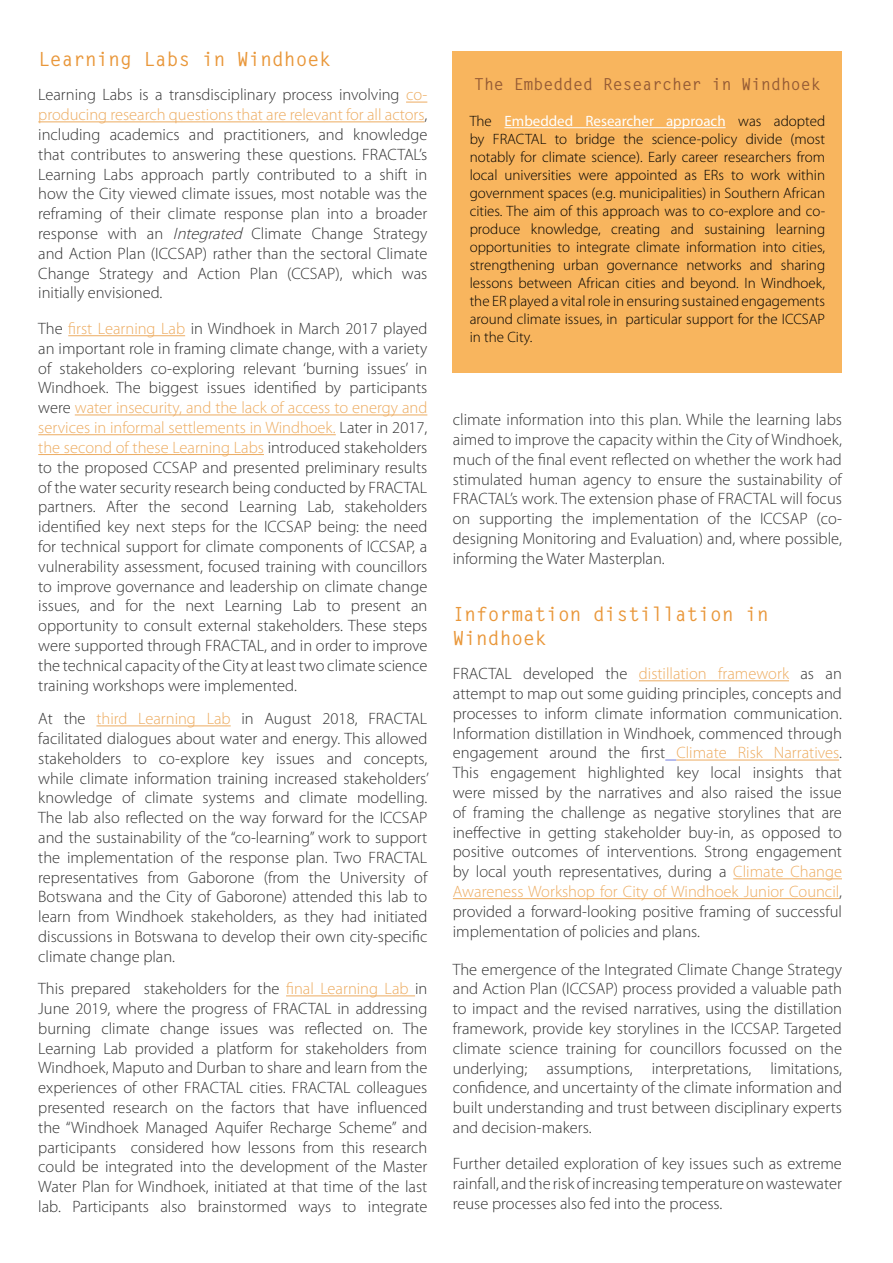
<style>
.page{position:relative;width:893px;height:1263px;background:#fff}
.page>*{position:absolute;margin:0;border:0;box-sizing:border-box;transform-origin:0 0}
.t1{font:700 19.5px/23.4px "Letter Gothic Std";color:#e9973a}
.t2{font:300 16.5px/19.8px "Myriad Pro";color:#333;text-align:justify}
.t3{font:700 16.5px "Letter Gothic Std";color:#955b35}
.t4{font:300 15px/18px "Myriad Pro";color:#000;text-align:justify}
.s1{color:#edac61}
.s2{font-style:italic}
.s3{font-weight:400;color:#fff}
</style>
<div class="page">
<svg style="left:406px;top:102px;width:21px;height:1px"></svg>
<hr style="left:38px;top:121px;width:386px;height:1px;background:#edac61">
<hr style="left:286px;top:995px;width:129px;height:1px;background:#edac61">
<hr style="left:68px;top:335px;width:117px;height:1px;background:#edac61">
<hr style="left:75px;top:414px;width:352px;height:1px;background:#edac61">
<hr style="left:38px;top:434px;width:298px;height:1px;background:#edac61">
<hr style="left:38px;top:454px;width:226px;height:1px;background:#edac61">
<hr style="left:96px;top:725px;width:135px;height:1px;background:#edac61">
<hr style="left:639px;top:680px;width:150px;height:1px;background:#edac61">
<hr style="left:676px;top:760px;width:163px;height:1px;background:#edac61">
<hr style="left:733px;top:878px;width:109px;height:1px;background:#edac61">
<hr style="left:453px;top:898px;width:386px;height:1px;background:#edac61">
<div style="left:453px;top:51px;width:389px;height:321px;background:#f8b55e"></div>
<hr style="left:504px;top:127px;width:222px;height:1px;background:#fff">
<p class="t1" style="left:38px;top:48px;width:294px">Learning Labs in Windhoek</p>
<p class="t2" style="left:38px;top:85px;width:391px">Learning Labs is a transdisciplinary process involving <span class="s1">co&shy;producing research questions that are relevant for all actors</span>, including academics and practitioners, and knowledge that contributes to answering these questions. FRACTAL’s Learning Labs approach partly contributed to a shift in how the City viewed climate issues, most notable was the reframing of their climate response plan into a broader response with an <span class="s2">Integrated</span> Climate Change Strategy and Action Plan (ICCSAP) rather than the sectoral Climate Change Strategy and Action Plan (CCSAP), which was initially envisioned.</p>
<p class="t2" style="left:38px;top:319px;width:391px">The <span class="s1">first Learning Lab</span> in Windhoek in March 2017 played an important role in framing climate change, with a variety of stakeholders co-exploring relevant ‘burning issues’ in Windhoek. The biggest issues identified by participants were <span class="s1">water insecurity, and the lack of access to energy and services in informal settlements in Windhoek.</span> Later in 2017, <span class="s1">the second of these Learning Labs</span> introduced stakeholders to the proposed CCSAP and presented preliminary results of the water security research being conducted by FRACTAL partners. After the second Learning Lab, stakeholders identified key next steps for the ICCSAP being: the need for technical support for climate components of ICCSAP, a vulnerability assessment, focused training with councillors to improve governance and leadership on climate change issues, and for the next Learning Lab to present an opportunity to consult external stakeholders. These steps were supported through FRACTAL, and in order to improve the technical capacity of the City at least two climate science training workshops were implemented.</p>
<p class="t2" style="left:38px;top:709px;width:392px">At the <span class="s1">third Learning Lab</span> in August 2018, FRACTAL facilitated dialogues about water and energy. This allowed stakeholders to co-explore key issues and concepts, while climate information training increased stakeholders’ knowledge of climate systems and climate modelling.<br>The lab also reflected on the way forward for the ICCSAP and the sustainability of the “co-learning” work to support the implementation of the response plan. Two FRACTAL representatives from Gaborone (from the University of Botswana and the City of Gaborone) attended this lab to learn from Windhoek stakeholders, as they had initiated discussions in Botswana to develop their own city-specific climate change plan.</p>
<p class="t2" style="left:38px;top:979px;width:391px">This prepared stakeholders for the <span class="s1">final Learning Lab</span> in June 2019, where the progress of FRACTAL in addressing burning climate change issues was reflected on. The Learning Lab provided a platform for stakeholders from Windhoek, Maputo and Durban to share and learn from the experiences of other FRACTAL cities. FRACTAL colleagues presented research on the factors that have influenced the “Windhoek Managed Aquifer Recharge Scheme” and participants considered how lessons from this research could be integrated into the development of the Master Water Plan for Windhoek, initiated at that time of the last lab. Participants also brainstormed ways to integrate</p>
<p class="t3" style="left:474px;top:74px;width:348px">The Embedded Researcher in Windhoek</p>
<p class="t4" style="left:470px;top:112px;width:357px">The <span class="s3">Embedded Researcher approach</span> was adopted by FRACTAL to bridge the science-policy divide (most notably for climate science). Early career researchers from local universities were appointed as ERs to work within government spaces (e.g. municipalities) in Southern African cities. The aim of this approach was to co-explore and co&shy;produce knowledge, creating and sustaining learning opportunities to integrate climate information into cities, strengthening urban governance networks and sharing lessons between African cities and beyond. In Windhoek, the ER played a vital role in ensuring sustained engagements around climate issues, in particular support for the ICCSAP in the City.</p>
<p class="t2" style="left:453px;top:410px;width:391px">climate information into this plan. While the learning labs aimed to improve the capacity within the City of Windhoek, much of the final event reflected on whether the work had stimulated human agency to ensure the sustainability of FRACTAL’s work. The extension phase of FRACTAL will focus on supporting the implementation of the ICCSAP (co&shy;designing Monitoring and Evaluation) and, where possible, informing the Water Masterplan.</p>
<p class="t1" style="left:453px;top:603px;width:317px">Information distillation in<br>Windhoek</p>
<p class="t2" style="left:453px;top:664px;width:391px">FRACTAL developed the <span class="s1">distillation framework</span> as an attempt to map out some guiding principles, concepts and processes to inform climate information communication.<br>Information distillation in Windhoek, commenced through engagement around the first <span class="s1">Climate Risk Narratives</span>.<br>This engagement highlighted key local insights that were missed by the narratives and also raised the issue of framing the challenge as negative storylines that are ineffective in getting stakeholder buy-in, as opposed to positive outcomes of interventions. Strong engagement by local youth representatives, during a <span class="s1">Climate Change Awareness Workshop for City of Windhoek Junior Council</span>, provided a forward-looking positive framing of successful implementation of policies and plans.</p>
<p class="t2" style="left:453px;top:959px;width:391px">The emergence of the Integrated Climate Change Strategy and Action Plan (ICCSAP) process provided a valuable path to impact and the revised narratives, using the distillation framework, provide key storylines in the ICCSAP. Targeted climate science training for councillors focussed on the underlying; assumptions, interpretations, limitations, confidence, and uncertainty of the climate information and built understanding and trust between disciplinary experts and decision-makers.</p>
<p class="t2" style="left:453px;top:1154px;width:391px">Further detailed exploration of key issues such as extreme rainfall, and the risk of increasing temperature on wastewater reuse processes also fed into the process.</p>
</div>
